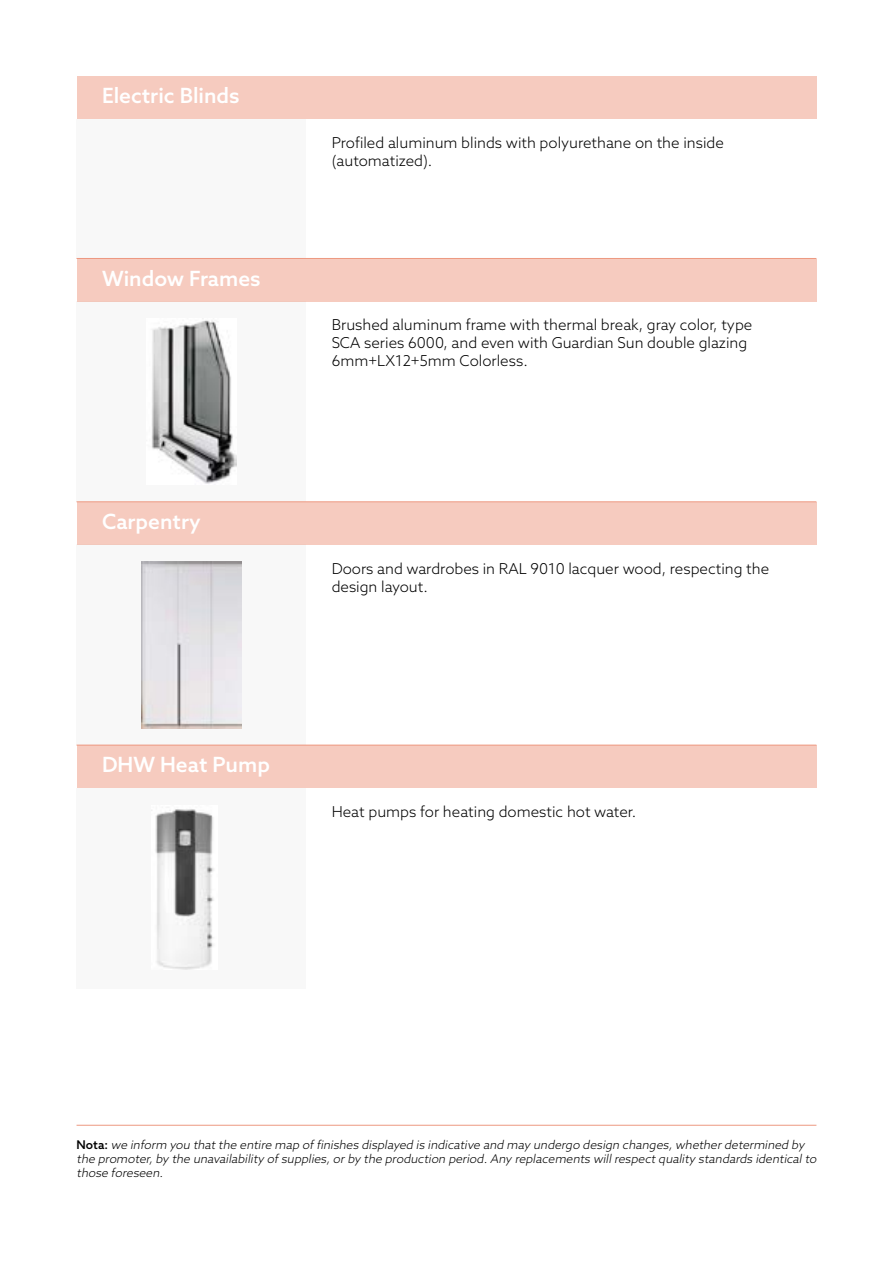
<style>
.page{position:relative;width:893px;height:1263px;background:#fff}
.page>*{position:absolute;margin:0;border:0;box-sizing:border-box;transform-origin:0 0}
.t1{font:500 21px "Azo Sans";color:#fff}
.t2{font:300 15px/18px "Azo Sans";color:#000}
.t3{font:italic 300 12px/14.4px "Azo Sans";color:#000}
.s1{font-weight:500;font-style:normal}
</style>
<div class="page">
<div style="left:77px;top:119px;width:229px;height:140px;background:#f8f8f8"></div>
<div style="left:77px;top:301px;width:229px;height:201px;background:#f8f8f8"></div>
<div style="left:77px;top:545px;width:229px;height:200px;background:#f8f8f8"></div>
<div style="left:77px;top:788px;width:229px;height:200px;background:#f8f8f8"></div>
<div style="left:77px;top:77px;width:739px;height:42px;background:#f6cbbf"></div>
<div style="left:77px;top:259px;width:739px;height:42px;background:#f6cbbf"></div>
<div style="left:77px;top:502px;width:739px;height:43px;background:#f6cbbf"></div>
<div style="left:77px;top:745px;width:739px;height:43px;background:#f6cbbf"></div>
<hr style="left:77px;top:258px;width:739px;height:1px;background:#ed9880">
<hr style="left:77px;top:501px;width:739px;height:1px;background:#ed9880">
<hr style="left:77px;top:745px;width:739px;height:1px;background:#ed9880">
<hr style="left:77px;top:1125px;width:739px;height:1px;background:#ed9880">
<img style="left:152px;top:320px;width:84px;height:164px">
<img style="left:141px;top:562px;width:100px;height:166px">
<img style="left:155px;top:809px;width:58px;height:161px">
<h1 class="t1" style="left:102px;top:82px;width:139px">Electric Blinds</h1>
<h1 class="t1" style="left:102px;top:264px;width:160px">Window Frames</h1>
<h1 class="t1" style="left:102px;top:507px;width:100px">Carpentry</h1>
<p class="t2" style="left:332px;top:133px;width:394px">Profiled aluminum blinds with polyurethane on the inside (automatized).</p>
<p class="t2" style="left:332px;top:316px;width:422px">Brushed aluminum frame with thermal break, gray color, type<br>SCA series 6000, and even with Guardian Sun double glazing<br>6mm+LX12+5mm Colorless.</p>
<p class="t2" style="left:332px;top:559px;width:439px">Doors and wardrobes in RAL 9010 lacquer wood, respecting the design layout.</p>
<h1 class="t1" style="left:102px;top:751px;width:170px">DHW Heat Pump</h1>
<p class="t2" style="left:332px;top:802px;width:306px">Heat pumps for heating domestic hot water.</p>
<p class="t3" style="left:77px;top:1137px;width:744px"><span class="s1">N o t a :</span> we inform you thatthe entire map offinishes displayed is indicative and may undergo design changes,whetherdetermined by the promoter,by the unavailability ofsupplies,orby the production period.Any replacements willrespectquality standards identicalto those foreseen.</p>
</div>
